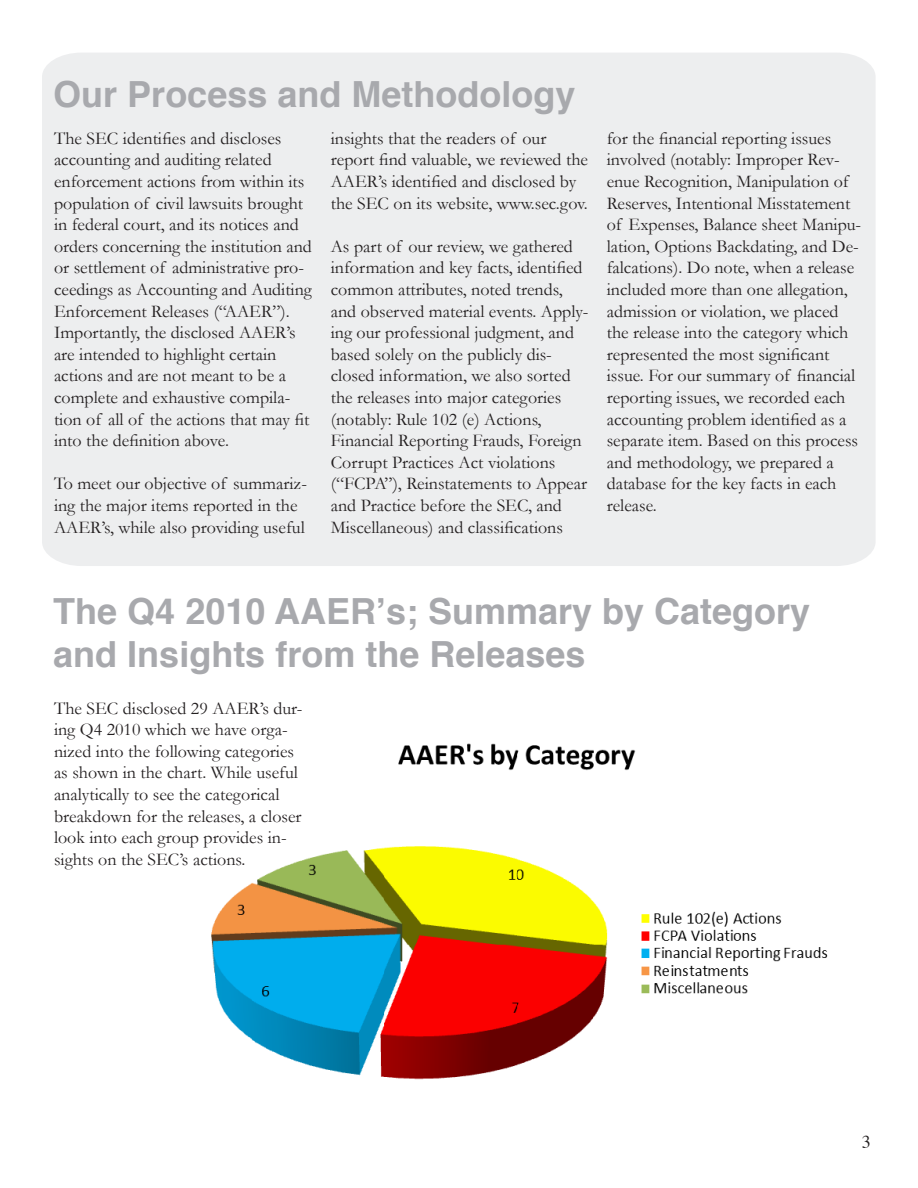
<style>
.page{position:relative;width:918px;height:1188px;background:#fff}
.page>*{position:absolute;margin:0;border:0;box-sizing:border-box;transform-origin:0 0}
.t1{font:700 36px/43.2px "Helvetica";color:#a8a9ad}
.t2{font:18px/21.6px "Garamond";color:#231f20}
.t3{font:18px "Times";color:#231f20}
</style>
<div class="page">
<img style="left:211px;top:743px;width:617px;height:337px">
<div style="left:42px;top:53px;width:834px;height:513px;background:#edeeef"></div>
<p class="t1" style="left:53px;top:73px;width:524px">Our Process and Methodology</p>
<p class="t2" style="left:54px;top:127px;width:259px">The SEC identifies and discloses accounting and auditing related enforcement actions from within its population of civil lawsuits brought in federal court, and its notices and orders concerning the institution and or settlement of administrative pro&shy;ceedings as Accounting and Auditing Enforcement Releases (“AAER”).<br>Importantly, the disclosed AAER’s are intended to highlight certain actions and are not meant to be a complete and exhaustive compila&shy;tion of all of the actions that may fit into the definition above.</p>
<p class="t2" style="left:54px;top:473px;width:254px">To meet our objective of summariz&shy;ing the major items reported in the<br>AAER’s, while also providing useful</p>
<p class="t2" style="left:331px;top:127px;width:259px">insights that the readers of our report find valuable, we reviewed the AAER’s identified and disclosed by the SEC on its website, www.sec.gov.</p>
<p class="t2" style="left:331px;top:235px;width:259px">As part of our review, we gathered information and key facts, identified common attributes, noted trends, and observed material events. Apply&shy;ing our professional judgment, and based solely on the publicly dis&shy;closed information, we also sorted the releases into major categories (notably: Rule 102 (e) Actions, Financial Reporting Frauds, Foreign Corrupt Practices Act violations (“FCPA”), Reinstatements to Appear and Practice before the SEC, and Miscellaneous) and classifications</p>
<p class="t2" style="left:607px;top:127px;width:256px">for the financial reporting issues involved (notably: Improper Rev&shy;enue Recognition, Manipulation of Reserves, Intentional Misstatement of Expenses, Balance sheet Manipu&shy;lation, Options Backdating, and De&shy;falcations). Do note, when a release included more than one allegation, admission or violation, we placed the release into the category which represented the most significant issue. For our summary of financial reporting issues, we recorded each accounting problem identified as a separate item. Based on this process and methodology, we prepared a database for the key facts in each release.</p>
<p class="t1" style="left:53px;top:590px;width:758px">The Q4 2010 AAER’s; Summary by Category and Insights from the Releases</p>
<p class="t2" style="left:54px;top:697px;width:250px">The SEC disclosed 29 AAER’s dur&shy;ing Q4 2010 which we have orga&shy;nized into the following categories as shown in the chart. While useful analytically to see the categorical breakdown for the releases, a closer look into each group provides in&shy;sights on the SEC’s actions.</p>
<p class="t3" style="left:862px;top:1125px;width:10px">3</p>
</div>
